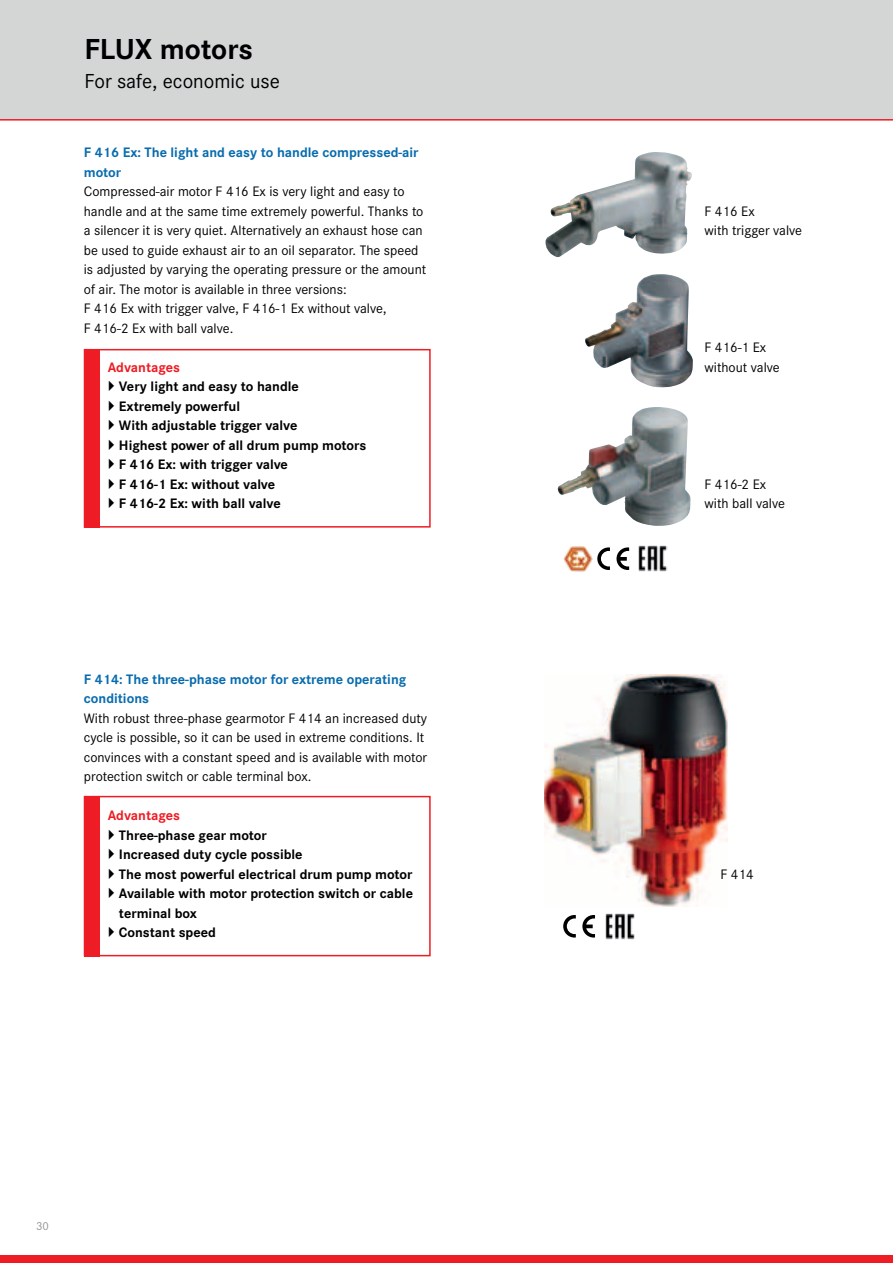
<style>
.page{position:relative;width:893px;height:1263px;background:#fff}
.page>*{position:absolute;margin:0;border:0;box-sizing:border-box;transform-origin:0 0}
.t1{font:700 30px "Corporate S";color:#000002}
.t2{font:21px "Corporate S";color:#000002}
.t3{font:14.25px/19.5px "Corporate S";color:#000002}
.t4{font:700 14.25px/19.5px "Corporate S";color:#000002}
.t5{font:700 14.25px/19.5px "Corporate S";color:#086cae}
.t6{font:700 14.25px "Corporate S";color:#ee1c24}
.t7{font:12px "Corporate S";color:#919394}
</style>
<div class="page">
<div style="left:0;top:0;width:893px;height:119px;background:#d4d6d6"></div>
<hr style="left:0;top:119px;width:893px;height:2px;background:#ee1c24">
<div style="left:0;top:1255px;width:893px;height:8px;background:#ee1c24"></div>
<svg style="left:83px;top:348px;width:348px;height:609px"></svg>
<svg style="left:563px;top:915px;width:13px;height:22px"></svg>
<svg style="left:582px;top:915px;width:13px;height:22px"></svg>
<img style="left:605px;top:913px;width:30px;height:26px">
<img style="left:563px;top:547px;width:29px;height:24px">
<svg style="left:597px;top:547px;width:13px;height:23px"></svg>
<svg style="left:616px;top:547px;width:13px;height:23px"></svg>
<img style="left:638px;top:546px;width:29px;height:26px">
<img style="left:544px;top:674px;width:183px;height:232px">
<img style="left:585px;top:274px;width:108px;height:113px">
<img style="left:557px;top:407px;width:134px;height:119px">
<img style="left:545px;top:152px;width:147px;height:105px">
<svg style="left:109px;top:381px;width:5px;height:10px"></svg>
<svg style="left:109px;top:400px;width:5px;height:11px"></svg>
<svg style="left:109px;top:420px;width:5px;height:10px"></svg>
<svg style="left:109px;top:439px;width:5px;height:11px"></svg>
<svg style="left:109px;top:459px;width:5px;height:10px"></svg>
<svg style="left:109px;top:478px;width:5px;height:11px"></svg>
<svg style="left:109px;top:498px;width:5px;height:10px"></svg>
<svg style="left:109px;top:829px;width:5px;height:11px"></svg>
<svg style="left:109px;top:849px;width:5px;height:10px"></svg>
<svg style="left:109px;top:868px;width:5px;height:11px"></svg>
<svg style="left:109px;top:888px;width:5px;height:10px"></svg>
<svg style="left:109px;top:927px;width:5px;height:10px"></svg>
<h1 class="t1" style="left:84px;top:37px;width:170px">FLUX motors</h1>
<h2 class="t2" style="left:84px;top:73px;width:197px">For safe, economic use</h2>
<p class="t5" style="left:84px;top:144px;width:336px">F 416 Ex: The light and easy to handle compressed-air motor</p>
<p class="t3" style="left:84px;top:183px;width:344px">Compressed-air motor F 416 Ex is very light and easy to handle and at the same time extremely powerful. Thanks to a silencer it is very quiet. Alternatively an exhaust hose can be used to guide exhaust air to an oil separator. The speed is adjusted by varying the operating pressure or the amount of air. The motor is available in three versions:<br>F 416 Ex with trigger valve, F 416-1 Ex without valve,<br>F 416-2 Ex with ball valve.</p>
<p class="t6" style="left:108px;top:361px;width:74px">Advantages</p>
<p class="t4" style="left:119px;top:378px;width:249px">Very light and easy to handle<br>Extremely powerful<br>With adjustable trigger valve<br>Highest power of all drum pump motors<br>F 416 Ex: with trigger valve<br>F 416-1 Ex: without valve<br>F 416-2 Ex: with ball valve</p>
<p class="t5" style="left:84px;top:670px;width:324px">F 414: The three-phase motor for extreme operating conditions</p>
<p class="t3" style="left:84px;top:709px;width:345px">With robust three-phase gearmotor F 414 an increased duty cycle is possible, so it can be used in extreme conditions. It convinces with a constant speed and is available with motor protection switch or cable terminal box.</p>
<p class="t6" style="left:108px;top:810px;width:74px">Advantages</p>
<p class="t4" style="left:119px;top:826px;width:296px">Three-phase gear motor<br>Increased duty cycle possible<br>The most powerful electrical drum pump motor<br>Available with motor protection switch or cable terminal box<br>Constant speed</p>
<p class="t7" style="left:36px;top:1221px;width:14px">30</p>
<p class="t3" style="left:704px;top:202px;width:99px">F 416 Ex<br>with trigger valve</p>
<p class="t3" style="left:704px;top:339px;width:77px">F 416-1 Ex without valve</p>
<p class="t3" style="left:704px;top:475px;width:82px">F 416-2 Ex with ball valve</p>
<p class="t3" style="left:720px;top:865px;width:35px">F 414</p>
</div>
